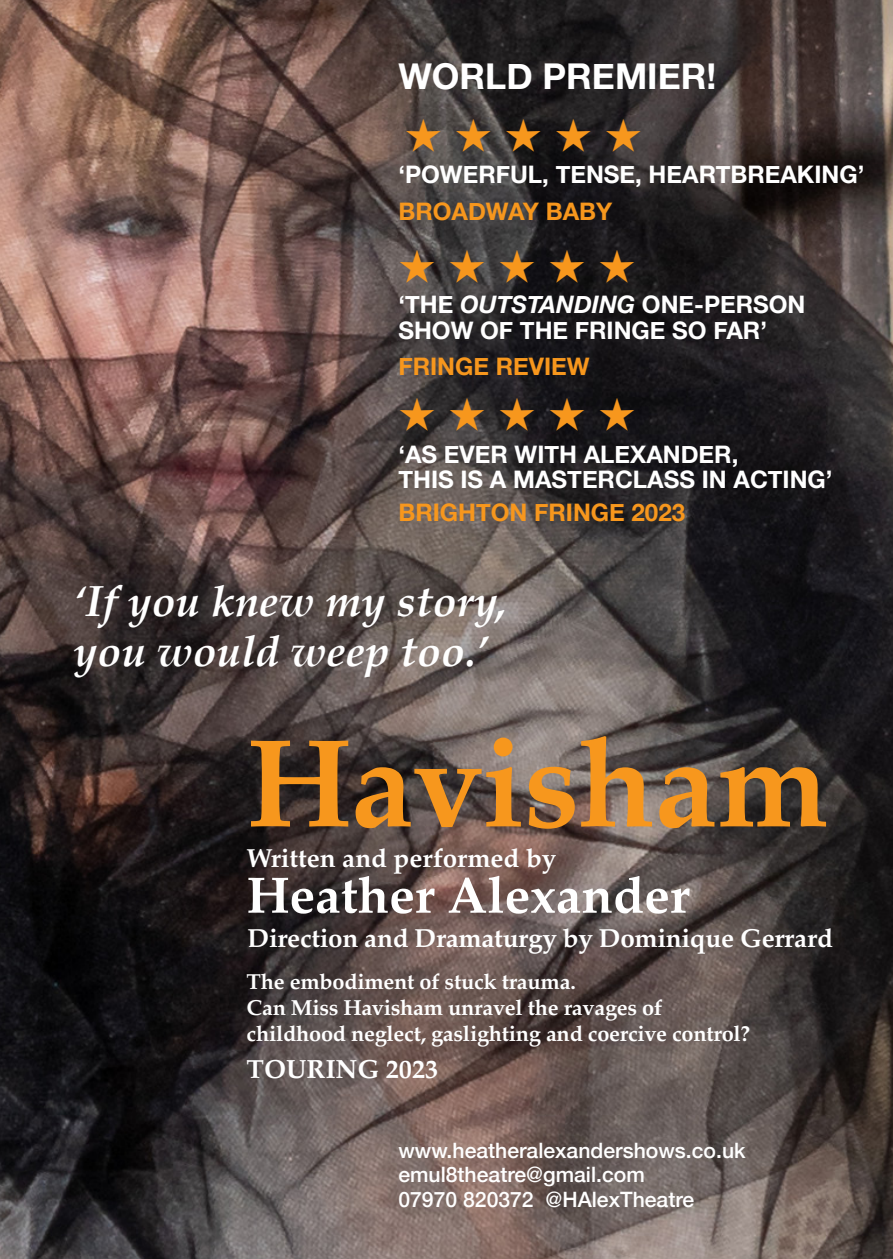
<style>
.page{position:relative;width:893px;height:1259px;background:#fff}
.page>*{position:absolute;margin:0;border:0;box-sizing:border-box;transform-origin:0 0}
.t1{font:700 125.7px "Palatino";letter-spacing:-.005em;color:#f7971d}
.t2{font:700 51.3px "Palatino";color:#fff}
.t3{font:45.6px "Zapf Dingbats ITC";color:#f7971d}
.t4{font:italic 700 43.5px/49.5px "Palatino";color:#fff}
.t5{font:700 35.7px "Helvetica Neue";color:#fff}
.t6{font:700 26.1px "Palatino";letter-spacing:-.01em;color:#fff}
.t7{font:700 24px/25.5px "Helvetica Neue";color:#fff}
.t8{font:700 24px "Helvetica Neue";color:#f7971d}
.t9{font:700 21.6px/26.1px "Palatino";letter-spacing:-.01em;color:#fff}
.t10{font:500 21.3px/24.6px "Helvetica Neue";color:#fff}
.s1{font-style:italic}
</style>
<div class="page">
<img style="left:0;top:0;width:893px;height:1259px">
<p class="t5" style="left:398px;top:48px;width:319px">WORLD PREMIER!</p>
<p class="t3" style="left:405px;top:114px;width:239px">★ ★ ★ ★ ★</p>
<p class="t7" style="left:398px;top:163px;width:467px">‘POWERFUL, TENSE, HEARTBREAKING’</p>
<p class="t8" style="left:398px;top:192px;width:215px">BROADWAY BABY</p>
<p class="t3" style="left:398px;top:245px;width:239px">★ ★ ★ ★ ★</p>
<p class="t7" style="left:398px;top:293px;width:409px">‘THE <span class="s1">OUTSTANDING</span> ONE-PERSON<br>SHOW OF THE FRINGE SO FAR’</p>
<p class="t8" style="left:398px;top:348px;width:193px">FRINGE REVIEW</p>
<p class="t3" style="left:398px;top:393px;width:239px">★ ★ ★ ★ ★</p>
<p class="t7" style="left:398px;top:442px;width:436px">‘AS EVER WITH ALEXANDER,<br>THIS IS A MASTERCLASS IN ACTING’</p>
<p class="t8" style="left:398px;top:493px;width:288px">BRIGHTON FRINGE 2023</p>
<p class="t4" style="left:73px;top:576px;width:435px">‘If you knew my story, you would weep too.’</p>
<p class="t1" style="left:247px;top:676px;width:583px">Havisham</p>
<p class="t6" style="left:247px;top:836px;width:311px">Written and performed by</p>
<p class="t2" style="left:247px;top:851px;width:444px">Heather Alexander</p>
<p class="t6" style="left:248px;top:916px;width:587px">Direction and Dramaturgy by Dominique Gerrard</p>
<p class="t9" style="left:247px;top:968px;width:505px">The embodiment of stuck trauma.<br>Can Miss Havisham unravel the ravages of childhood neglect, gaslighting and coercive control?</p>
<p class="t6" style="left:247px;top:1046px;width:193px">TOURING 2023</p>
<p class="t10" style="left:398px;top:1136px;width:349px">www.heatheralexandershows.co.uk emul8theatre@gmail.com<br>07970 820372 @HAlexTheatre</p>
</div>
